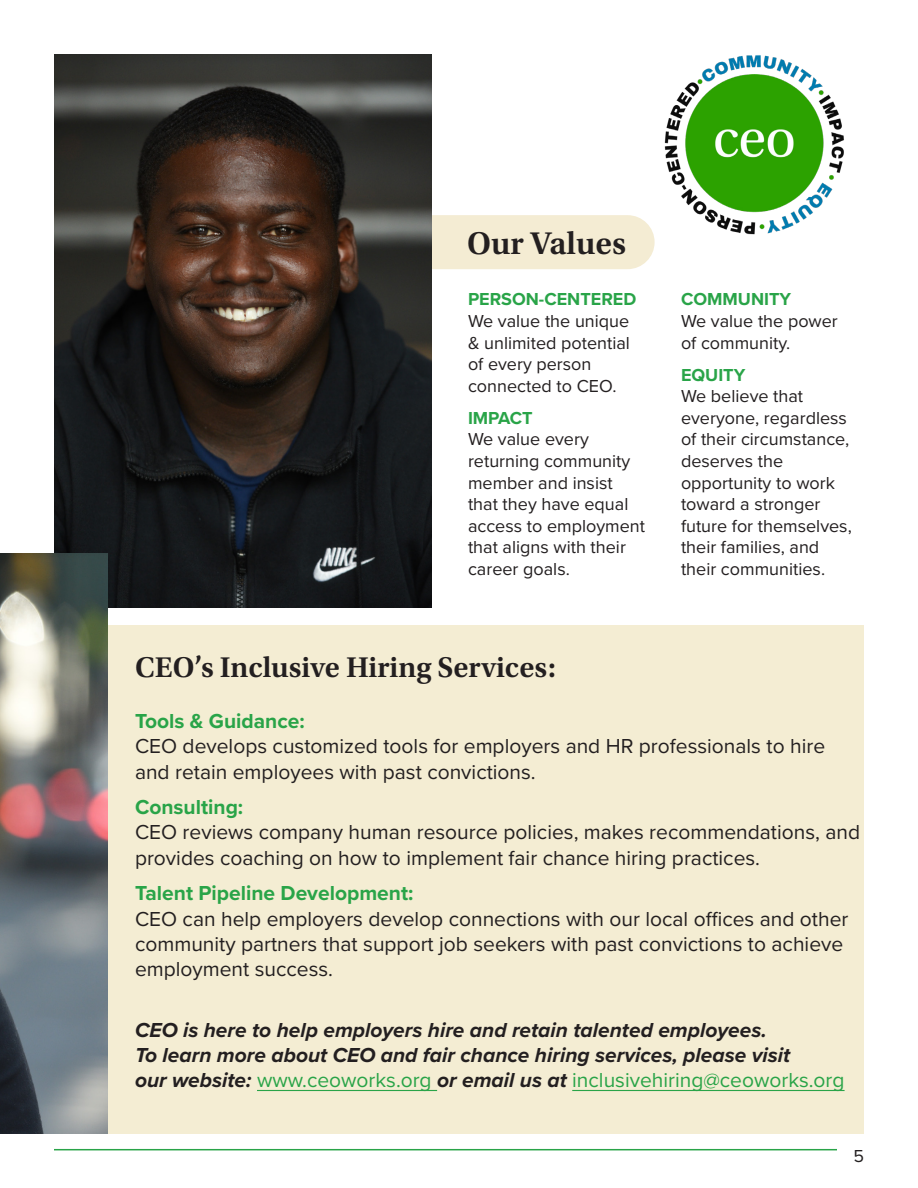
<style>
.page{position:relative;width:918px;height:1188px;background:#fff}
.page>*{position:absolute;margin:0;border:0;box-sizing:border-box;transform-origin:0 0}
.Utopia_-_Callout_-_black{font:600 33px "Utopia Std";color:#231f20}
.Utopia_-_Callout_-_black-2{font:600 30px "Utopia Std";color:#231f20}
.Proxima_Nova_-_Body_-_black{font:21px/25.2px "Proxima Nova";color:#231f20}
.Proxima_Nova_-_Body_-_black-2{font:italic 700 21px/25.2px "Proxima Nova";color:#231f20}
.Proxima_Nova_-_Body_-_green{font:18px/21.6px "Proxima Nova";color:#231f20}
.s1{font-weight:700;color:#29a448}
.s2{font-weight:400;font-style:normal;color:#29a448}
</style>
<div class="page">
<hr style="left:54px;top:1149px;width:783px;height:1px;background:#29a448">
<div style="left:69px;top:626px;width:795px;height:508px;background:#f4edd3"></div>
<div style="left:432px;top:215px;width:223px;height:54px;background:#f4ecd3"></div>
<img style="left:54px;top:54px;width:378px;height:554px">
<img style="left:664px;top:55px;width:180px;height:180px">
<img style="left:0;top:554px;width:108px;height:580px">
<hr style="left:257px;top:1090px;width:180px;height:1px;background:#29a448">
<hr style="left:572px;top:1090px;width:273px;height:1px;background:#29a448">
<p class="Utopia_-_Callout_-_black" style="left:467px;top:225px;width:160px">Our Values</p>
<p class="Proxima_Nova_-_Body_-_green" style="left:468px;top:288px;width:170px"><span class="s1">PERSON-CENTERED<br></span>We value the unique &amp; unlimited potential of every person connected to CEO.</p>
<p class="Proxima_Nova_-_Body_-_green" style="left:468px;top:406px;width:179px"><span class="s1">IMPACT<br></span>We value every returning community member and insist that they have equal access to employment that aligns with their career goals.</p>
<p class="Proxima_Nova_-_Body_-_green" style="left:681px;top:288px;width:158px"><span class="s1">COMMUNITY<br></span>We value the power of community.</p>
<p class="Proxima_Nova_-_Body_-_green" style="left:681px;top:363px;width:172px"><span class="s1">EQUITY<br></span>We believe that everyone, regardless of their circumstance, deserves the opportunity to work toward a stronger future for themselves, their families, and their communities.</p>
<p class="Utopia_-_Callout_-_black-2" style="left:135px;top:651px;width:423px">CEO’s Inclusive Hiring Services:</p>
<p class="Proxima_Nova_-_Body_-_black" style="left:135px;top:708px;width:692px"><span class="s1">Tools &amp; Guidance:<br></span>CEO develops customized tools for employers and HR professionals to hire and retain employees with past convictions.</p>
<p class="Proxima_Nova_-_Body_-_black" style="left:135px;top:794px;width:727px"><span class="s1">Consulting:<br></span>CEO reviews company human resource policies, makes recommendations, and provides coaching on how to implement fair chance hiring practices.</p>
<p class="Proxima_Nova_-_Body_-_black" style="left:135px;top:880px;width:715px"><span class="s1">Talent Pipeline Development:<br></span>CEO can help employers develop connections with our local offices and other community partners that support job seekers with past convictions to achieve employment success.</p>
<p class="Proxima_Nova_-_Body_-_black-2" style="left:135px;top:1017px;width:711px">CEO is here to help employers hire and retain talented employees.<br>To learn more about CEO and fair chance hiring services, please visit<br>our website: <span class="s2">www.ceoworks.org</span> or email us at <span class="s2">inclusivehiring@ceoworks.org</span></p>
<p class="Proxima_Nova_-_Body_-_green" style="left:853px;top:1144px;width:12px">5</p>
</div>
